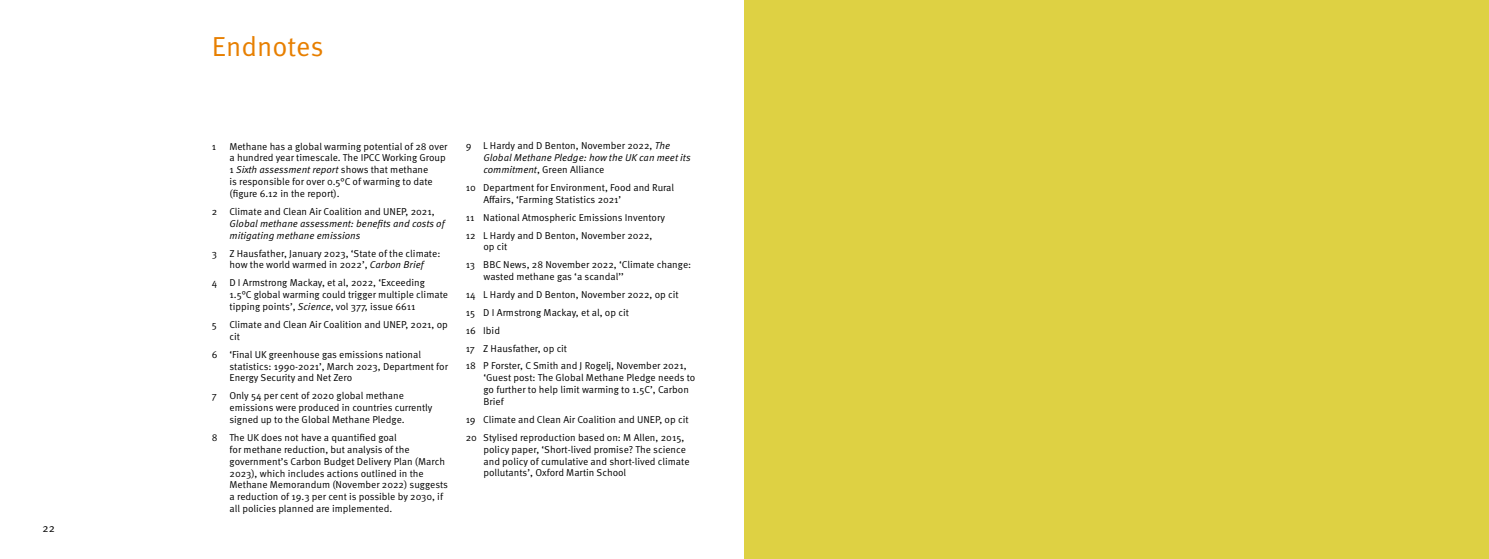
<style>
.page{position:relative;width:1489px;height:559px;background:#fff}
.page>*{position:absolute;margin:0;border:0;box-sizing:border-box;transform-origin:0 0}
.t1{font:27.5px "Meta Pro Norm";color:#e77f00}
.t2{font:11.25px "Meta Pro Norm";color:#000}
.t3{font:10px/11.9px "Meta Pro Norm";color:#000}
.t4{font:10px/11.9px "Meta Pro Norm Ita";color:#000}
.s1{font-family:"Meta Pro Norm"}
.s2{font-family:"Meta Pro Norm Ita"}
</style>
<div class="page">
<div style="left:744px;top:0;width:744px;height:558px;background:#ded143"></div>
<p class="t2" style="left:43px;top:519px;width:14px">22</p>
<h1 class="t1" style="left:212px;top:26px;width:113px">Endnotes</h1>
<p class="t3" style="left:212px;top:139px;width:6px">1</p>
<p class="t3" style="left:229px;top:139px;width:220px">Methane has a global warming potential of 28 over a hundred year timescale. The IPCC Working Group</p>
<p class="t4" style="left:229px;top:163px;width:200px"><span class="s1">1</span> Sixth assessment report <span class="s1">shows that methane</span></p>
<p class="t3" style="left:229px;top:175px;width:205px">is responsible for over 0.5°C of warming to date (figure 6.12 in the report).</p>
<p class="t3" style="left:212px;top:205px;width:224px">2 Climate and Clean Air Coalition and UNEP, 2021,</p>
<p class="t4" style="left:229px;top:216px;width:216px">Global methane assessment: benefits and costs of mitigating methane emissions</p>
<p class="t3" style="left:212px;top:246px;width:230px;text-align:center">3 Z Hausfather, January 2023, ‘State of the climate: how the world warmed in 2022’, <span class="s2">Carbon Brief</span></p>
<p class="t3" style="left:229px;top:276px;width:220px;text-indent:-18px">4 D I Armstrong Mackay, et al, 2022, ‘Exceeding<br>1.5°C global warming could trigger multiple climate tipping points’, <span class="s2">Science</span>, vol 377, issue 6611</p>
<p class="t3" style="left:229px;top:317px;width:220px;text-indent:-18px">5 Climate and Clean Air Coalition and UNEP, 2021, op cit</p>
<p class="t3" style="left:229px;top:347px;width:220px;text-indent:-18px">6 ‘Final UK greenhouse gas emissions national statistics: 1990-2021’, March 2023, Department for<br>Energy Security and Net Zero</p>
<p class="t3" style="left:229px;top:389px;width:204px;text-indent:-18px">7 Only 54 per cent of 2020 global methane emissions were produced in countries currently signed up to the Global Methane Pledge.</p>
<p class="t3" style="left:229px;top:430px;width:220px;text-indent:-18px">8 The UK does not have a quantified goal<br>for methane reduction, but analysis of the government’s Carbon Budget Delivery Plan (March 2023), which includes actions outlined in the Methane Memorandum (November 2022) suggests a reduction of 19.3 per cent is possible by 2030, if all policies planned are implemented.</p>
<p class="t3" style="left:466px;top:139px;width:206px">9 L Hardy and D Benton, November 2022, <span class="s2">The</span></p>
<p class="t4" style="left:483px;top:151px;width:209px">Global Methane Pledge: how the UK can meet its</p>
<p class="t3" style="left:466px;top:160px;width:210px;line-height:17.8px;text-indent:18px"><span class="s2">commitment</span>, Green Alliance<br>10 Department for Environment, Food and Rural</p>
<p class="t3" style="left:466px;top:190px;width:201px;line-height:17.8px;text-indent:18px">Affairs, ‘Farming Statistics 2021’<br>11 National Atmospheric Emissions Inventory<br>12 L Hardy and D Benton, November 2022,</p>
<p class="t3" style="left:466px;top:237px;width:227px;line-height:17.8px;text-indent:18px">op cit<br>13 BBC News, 28 November 2022, ‘Climate change:</p>
<p class="t3" style="left:466px;top:267px;width:222px;line-height:17.8px;text-indent:18px">wasted methane gas ‘a scandal’’<br>14 L Hardy and D Benton, November 2022, op cit<br>15 D I Armstrong Mackay, et al, op cit<br>16 Ibid<br>17 Z Hausfather, op cit<br>18 P Forster, C Smith and J Rogelj, November 2021,</p>
<p class="t3" style="left:483px;top:371px;width:213px">‘Guest post: The Global Methane Pledge needs to go further to help limit warming to 1.5C’, Carbon<br>Brief</p>
<p class="t3" style="left:466px;top:409px;width:224px;line-height:17.8px">19 Climate and Clean Air Coalition and UNEP, op cit<br>20 Stylised reproduction based on: M Allen, 2015,</p>
<p class="t3" style="left:483px;top:442px;width:208px">policy paper, ‘Short-lived promise? The science and policy of cumulative and short-lived climate pollutants’, Oxford Martin School</p>
</div>
